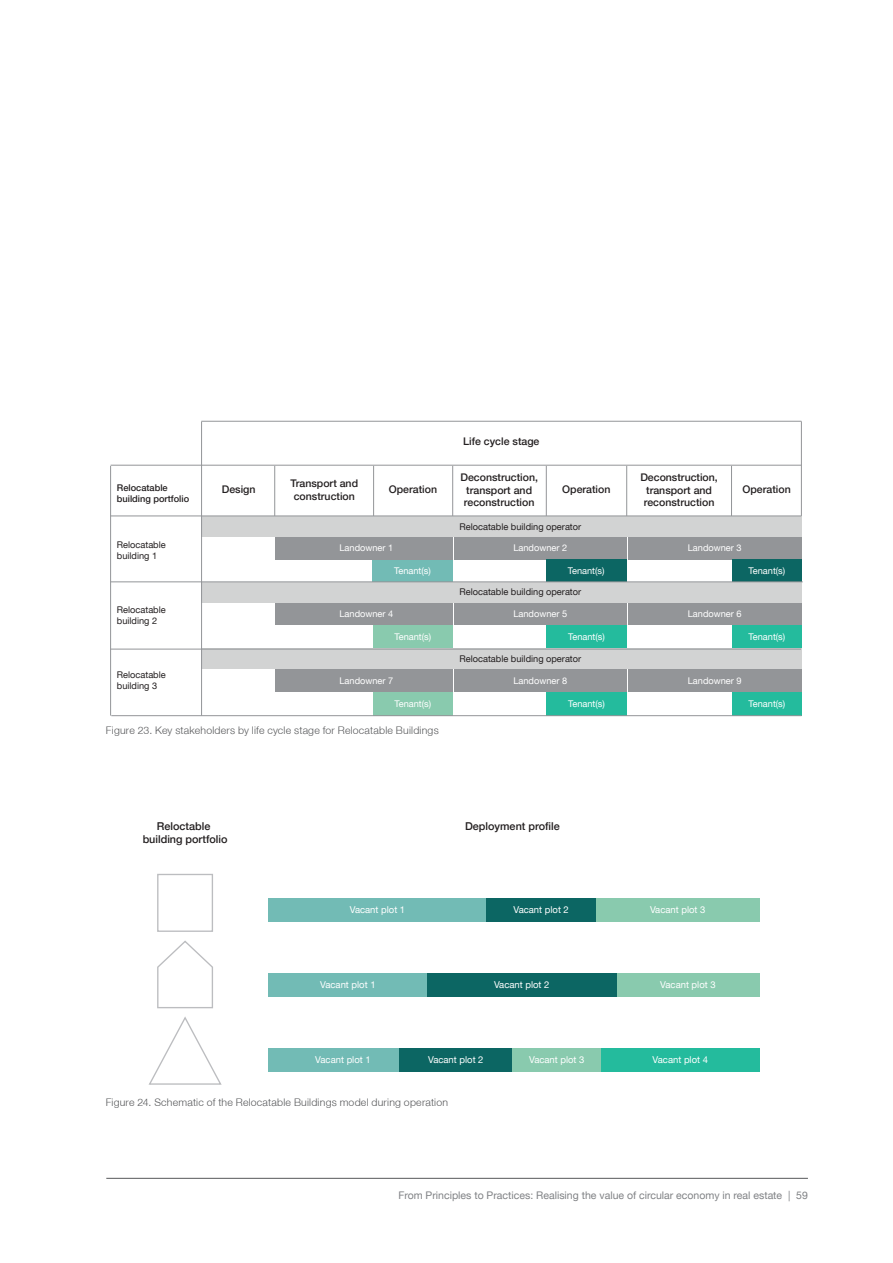
<style>
.page{position:relative;width:893px;height:1263px;background:#fff}
.page>*{position:absolute;margin:0;border:0;box-sizing:border-box;transform-origin:0 0}
.t1{font:500 10.8px/13px "Helvetica Neue";color:#231f20;text-align:center}
.t2{font:500 10.5px/12.6px "Helvetica Neue LT";color:#231f20;text-align:center}
.t3{font:300 10.5px "Helvetica Neue LT";letter-spacing:.02em;color:#57585a}
.t4{font:10.5px "Helvetica Neue LT";color:#808285}
.t5{font:9.45px "Helvetica Neue LT";color:#fff}
.t6{font:9.3px "Helvetica Neue LT";color:#fff}
.t7{font:9.3px/11.1px "Helvetica Neue LT";color:#231f20}
.t8{font:500 9.3px/11.1px "Helvetica Neue LT";color:#231f20}
</style>
<div class="page">
<hr style="left:106px;top:1178px;width:702px;height:1px;background:#57585a">
<div style="left:201px;top:516px;width:600px;height:21px;background:#d2d3d3"></div>
<div style="left:373px;top:559px;width:80px;height:23px;background:#72bbb5"></div>
<div style="left:275px;top:537px;width:178px;height:22px;background:#939598"></div>
<div style="left:454px;top:537px;width:173px;height:22px;background:#939598"></div>
<div style="left:628px;top:537px;width:173px;height:22px;background:#939598"></div>
<div style="left:373px;top:625px;width:80px;height:24px;background:#89caae"></div>
<div style="left:546px;top:625px;width:81px;height:24px;background:#24bb9d"></div>
<div style="left:732px;top:625px;width:69px;height:24px;background:#24bb9d"></div>
<div style="left:546px;top:559px;width:81px;height:23px;background:#0c6663"></div>
<div style="left:732px;top:559px;width:69px;height:23px;background:#0c6663"></div>
<div style="left:275px;top:603px;width:178px;height:22px;background:#939598"></div>
<div style="left:454px;top:603px;width:173px;height:22px;background:#939598"></div>
<div style="left:628px;top:603px;width:173px;height:22px;background:#939598"></div>
<div style="left:201px;top:582px;width:600px;height:20px;background:#d2d3d3"></div>
<div style="left:373px;top:692px;width:80px;height:23px;background:#89caae"></div>
<div style="left:546px;top:692px;width:81px;height:23px;background:#24bb9d"></div>
<div style="left:732px;top:692px;width:69px;height:23px;background:#24bb9d"></div>
<div style="left:275px;top:669px;width:178px;height:23px;background:#939598"></div>
<div style="left:454px;top:669px;width:173px;height:23px;background:#939598"></div>
<div style="left:628px;top:669px;width:173px;height:23px;background:#939598"></div>
<div style="left:201px;top:649px;width:600px;height:20px;background:#d2d3d3"></div>
<hr style="left:274px;top:466px;width:1px;height:50px;background:#939598">
<hr style="left:373px;top:466px;width:1px;height:50px;background:#939598">
<hr style="left:452px;top:466px;width:1px;height:50px;background:#939598">
<hr style="left:546px;top:466px;width:1px;height:50px;background:#939598">
<hr style="left:626px;top:466px;width:1px;height:50px;background:#939598">
<hr style="left:731px;top:466px;width:1px;height:50px;background:#939598">
<hr style="left:801px;top:421px;width:1px;height:95px;background:#939598">
<hr style="left:201px;top:422px;width:1px;height:293px;background:#939598">
<hr style="left:110px;top:466px;width:1px;height:250px;background:#939598">
<hr style="left:111px;top:465px;width:690px;height:1px;background:#939598">
<hr style="left:201px;top:421px;width:600px;height:1px;background:#939598">
<hr style="left:111px;top:516px;width:690px;height:1px;background:#939598">
<hr style="left:111px;top:581px;width:692px;height:1px;background:#939598">
<hr style="left:111px;top:649px;width:690px;height:1px;background:#939598">
<hr style="left:111px;top:715px;width:690px;height:1px;background:#939598">
<div style="left:157px;top:874px;width:56px;height:58px;border:1px solid #bcbdc0"></div>
<svg style="left:157px;top:940px;width:56px;height:69px"></svg>
<svg style="left:148px;top:1017px;width:74px;height:68px"></svg>
<div style="left:268px;top:898px;width:218px;height:24px;background:#72bbb5"></div>
<div style="left:486px;top:898px;width:110px;height:24px;background:#0c6663"></div>
<div style="left:596px;top:898px;width:163px;height:24px;background:#89caae"></div>
<div style="left:268px;top:973px;width:218px;height:24px;background:#72bbb5"></div>
<div style="left:596px;top:973px;width:163px;height:24px;background:#89caae"></div>
<div style="left:268px;top:1048px;width:131px;height:24px;background:#72bbb5"></div>
<div style="left:399px;top:1048px;width:113px;height:24px;background:#0c6663"></div>
<div style="left:512px;top:1048px;width:89px;height:24px;background:#89caae"></div>
<div style="left:601px;top:1048px;width:158px;height:24px;background:#24bb9d"></div>
<div style="left:427px;top:973px;width:189px;height:24px;background:#0c6663"></div>
<p class="t2" style="left:463px;top:435px;width:78px">Life cycle stage</p>
<p class="t2" style="left:460px;top:471px;width:79px">Deconstruction, transport and reconstruction</p>
<p class="t2" style="left:640px;top:471px;width:79px">Deconstruction, transport and reconstruction</p>
<p class="t8" style="left:117px;top:482px;width:74px">Relocatable building portfolio</p>
<p class="t2" style="left:222px;top:483px;width:35px">Design</p>
<p class="t2" style="left:291px;top:477px;width:69px">Transport and construction</p>
<p class="t2" style="left:389px;top:483px;width:50px">Operation</p>
<p class="t2" style="left:562px;top:483px;width:50px">Operation</p>
<p class="t7" style="left:460px;top:521px;width:123px">Relocatable building operator</p>
<p class="t2" style="left:742px;top:483px;width:50px">Operation</p>
<p class="t7" style="left:117px;top:539px;width:50px">Relocatable building 1</p>
<p class="t7" style="left:117px;top:604px;width:50px">Relocatable building 2</p>
<p class="t7" style="left:117px;top:669px;width:50px">Relocatable building 3</p>
<p class="t6" style="left:339px;top:542px;width:55px">Landowner 1</p>
<p class="t6" style="left:513px;top:542px;width:55px">Landowner 2</p>
<p class="t6" style="left:688px;top:542px;width:55px">Landowner 3</p>
<p class="t6" style="left:394px;top:565px;width:38px">Tenant(s)</p>
<p class="t6" style="left:568px;top:565px;width:38px">Tenant(s)</p>
<p class="t6" style="left:749px;top:565px;width:38px">Tenant(s)</p>
<p class="t7" style="left:460px;top:586px;width:123px">Relocatable building operator</p>
<p class="t6" style="left:339px;top:608px;width:55px">Landowner 4</p>
<p class="t6" style="left:513px;top:608px;width:55px">Landowner 5</p>
<p class="t6" style="left:688px;top:608px;width:55px">Landowner 6</p>
<p class="t6" style="left:394px;top:631px;width:38px">Tenant(s)</p>
<p class="t6" style="left:568px;top:631px;width:38px">Tenant(s)</p>
<p class="t6" style="left:749px;top:631px;width:38px">Tenant(s)</p>
<p class="t7" style="left:460px;top:653px;width:123px">Relocatable building operator</p>
<p class="t6" style="left:339px;top:675px;width:55px">Landowner 7</p>
<p class="t6" style="left:513px;top:675px;width:55px">Landowner 8</p>
<p class="t6" style="left:688px;top:675px;width:55px">Landowner 9</p>
<p class="t6" style="left:394px;top:698px;width:38px">Tenant(s)</p>
<p class="t6" style="left:568px;top:698px;width:38px">Tenant(s)</p>
<p class="t6" style="left:749px;top:698px;width:38px">Tenant(s)</p>
<p class="t3" style="left:106px;top:724px;width:334px">Figure 23. Key stakeholders by life cycle stage for Relocatable Buildings</p>
<p class="t1" style="left:143px;top:819px;width:86px">Reloctable building portfolio</p>
<p class="t1" style="left:465px;top:819px;width:96px">Deployment profile</p>
<p class="t5" style="left:350px;top:904px;width:57px">Vacant plot 1</p>
<p class="t5" style="left:513px;top:904px;width:57px">Vacant plot 2</p>
<p class="t5" style="left:650px;top:904px;width:57px">Vacant plot 3</p>
<p class="t5" style="left:320px;top:979px;width:57px">Vacant plot 1</p>
<p class="t5" style="left:660px;top:979px;width:57px">Vacant plot 3</p>
<p class="t5" style="left:494px;top:979px;width:57px">Vacant plot 2</p>
<p class="t5" style="left:315px;top:1054px;width:57px">Vacant plot 1</p>
<p class="t5" style="left:428px;top:1054px;width:57px">Vacant plot 2</p>
<p class="t5" style="left:529px;top:1054px;width:57px">Vacant plot 3</p>
<p class="t5" style="left:653px;top:1054px;width:57px">Vacant plot 4</p>
<p class="t3" style="left:106px;top:1096px;width:344px">Figure 24. Schematic of the Relocatable Buildings model during operation</p>
<p class="t4" style="left:398px;top:1188px;width:411px">From Principles to Practices: Realising the value of circular economy in real estate | 59</p>
</div>
